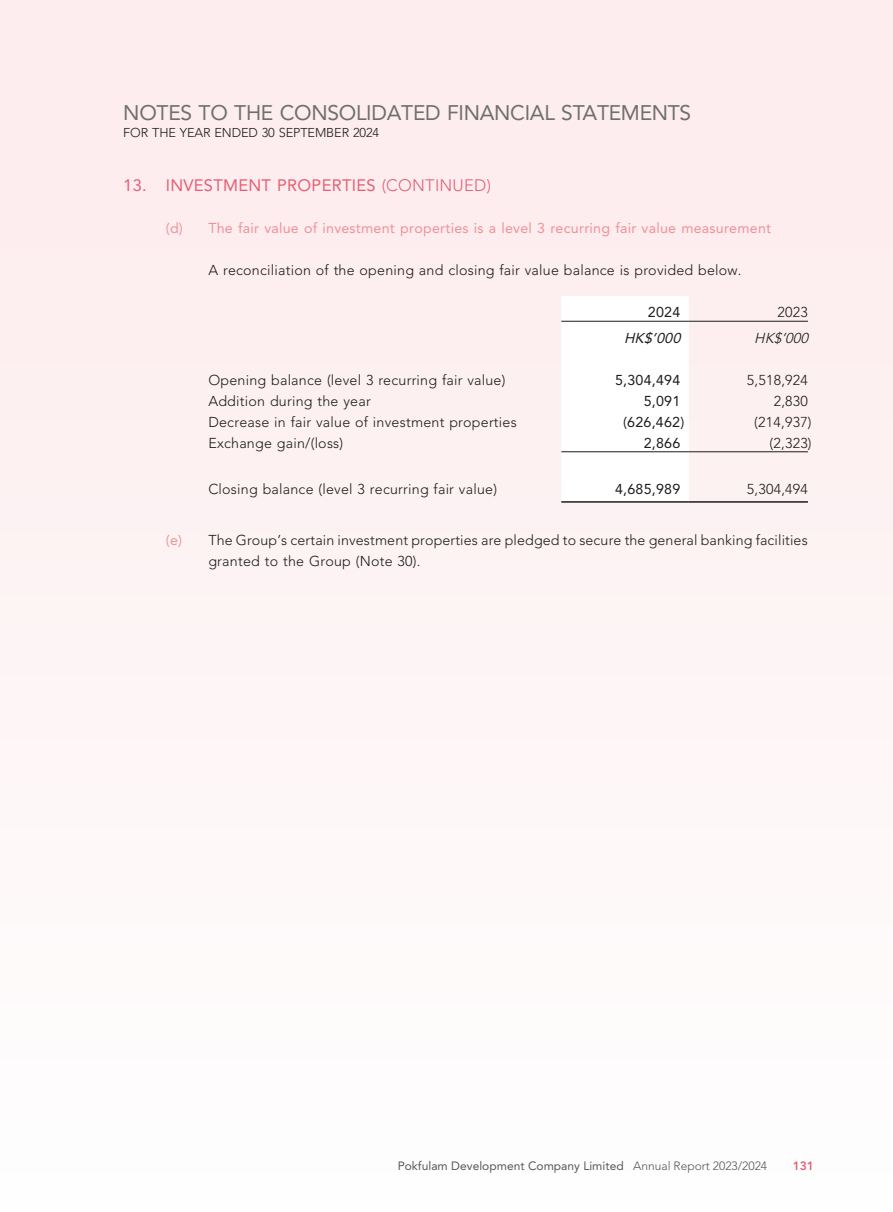
<style>
.page{position:relative;width:893px;height:1212px;background:#fdf4f5}
.page>*{position:absolute;margin:0;border:0;box-sizing:border-box;transform-origin:0 0}
.t1{font:21px "Avenir LT Pro";letter-spacing:-.015em;color:#6f6f6f}
.t2{font:16.5px "Avenir LT Pro";letter-spacing:.015em;color:#e45f74}
.t3{font:300 14.25px/21px "Avenir LT Pro";letter-spacing:.015em;color:#1c1c1b}
.t4{font:14.25px "Avenir LT Pro";letter-spacing:.015em;color:#f09199}
.t5{font:14.25px "Avenir LT Pro";letter-spacing:.015em;color:#1c1c1b}
.t6{font:italic 14.25px "Avenir LT Pro";color:#1c1c1b}
.t7{font:italic 300 14.25px "Avenir LT Pro";color:#1c1c1b}
.t8{font:300 12.75px "Avenir LT Pro";letter-spacing:-.01em;color:#1c1c1b}
.t9{font:12px "Avenir LT Pro";color:#575756}
.t10{font:800 12px "Avenir LT Pro";color:#e45f74}
.s1{font-weight:300}
.s2{font-weight:400;color:#f09199}
</style>
<div class="page">
<div style="left:561px;top:297px;width:128px;height:204px;background:#fff"></div>
<hr style="left:561px;top:321px;width:128px;height:1px;background:#1c1c1b">
<hr style="left:689px;top:321px;width:119px;height:1px;background:#1c1c1b">
<hr style="left:561px;top:451px;width:128px;height:1px;background:#1c1c1b">
<hr style="left:689px;top:451px;width:119px;height:1px;background:#1c1c1b">
<hr style="left:561px;top:501px;width:128px;height:2px;background:#1c1c1b">
<hr style="left:689px;top:501px;width:119px;height:2px;background:#1c1c1b">
<h1 class="t1" style="left:123px;top:100px;width:569px">NOTES TO THE CONSOLIDATED FINANCIAL STATEMENTS</h1>
<p class="t8" style="left:123px;top:125px;width:257px">FOR THE YEAR ENDED 30 SEPTEMBER 2024</p>
<p class="t2" style="left:123px;top:175px;width:369px">13. INVESTMENT PROPERTIES <span class="s1">(CONTINUED)</span></p>
<p class="t4" style="left:166px;top:219px;width:607px">(d) The fair value of investment properties is a level 3 recurring fair value measurement</p>
<p class="t3" style="left:208px;top:260px;width:535px">A reconciliation of the opening and closing fair value balance is provided below.</p>
<p class="t5" style="left:648px;top:303px;width:34px">2024</p>
<p class="t3" style="left:778px;top:302px;width:32px">2023</p>
<p class="t6" style="left:624px;top:329px;width:62px">HK$’000</p>
<p class="t7" style="left:754px;top:329px;width:59px">HK$’000</p>
<p class="t3" style="left:208px;top:369px;width:299px">Opening balance (level 3 recurring fair value)</p>
<p class="t5" style="left:615px;top:371px;width:67px">5,304,494</p>
<p class="t3" style="left:747px;top:369px;width:63px">5,518,924</p>
<p class="t3" style="left:208px;top:390px;width:164px">Addition during the year</p>
<p class="t5" style="left:644px;top:392px;width:38px">5,091</p>
<p class="t3" style="left:774px;top:390px;width:36px">2,830</p>
<p class="t3" style="left:208px;top:411px;width:310px">Decrease in fair value of investment properties</p>
<p class="t5" style="left:623px;top:413px;width:63px">(626,462)</p>
<p class="t3" style="left:754px;top:411px;width:59px">(214,937)</p>
<p class="t3" style="left:208px;top:432px;width:136px">Exchange gain/(loss)</p>
<p class="t5" style="left:644px;top:434px;width:38px">2,866</p>
<p class="t3" style="left:769px;top:432px;width:44px">(2,323)</p>
<p class="t3" style="left:208px;top:479px;width:290px">Closing balance (level 3 recurring fair value)</p>
<p class="t5" style="left:615px;top:480px;width:67px">4,685,989</p>
<p class="t3" style="left:747px;top:479px;width:63px">5,304,494</p>
<p class="t3" style="left:208px;top:529px;width:601px;text-indent:-43px"><span class="s2">(e)</span> The Group’s certain investment properties are pledged to secure the general banking facilities granted to the Group (Note 30).</p>
<p class="t9" style="left:398px;top:1158px;width:371px">Pokfulam Development Company Limited <span class="s1">Annual Report 2023/2024</span></p>
<p class="t10" style="left:793px;top:1158px;width:23px">131</p>
</div>
